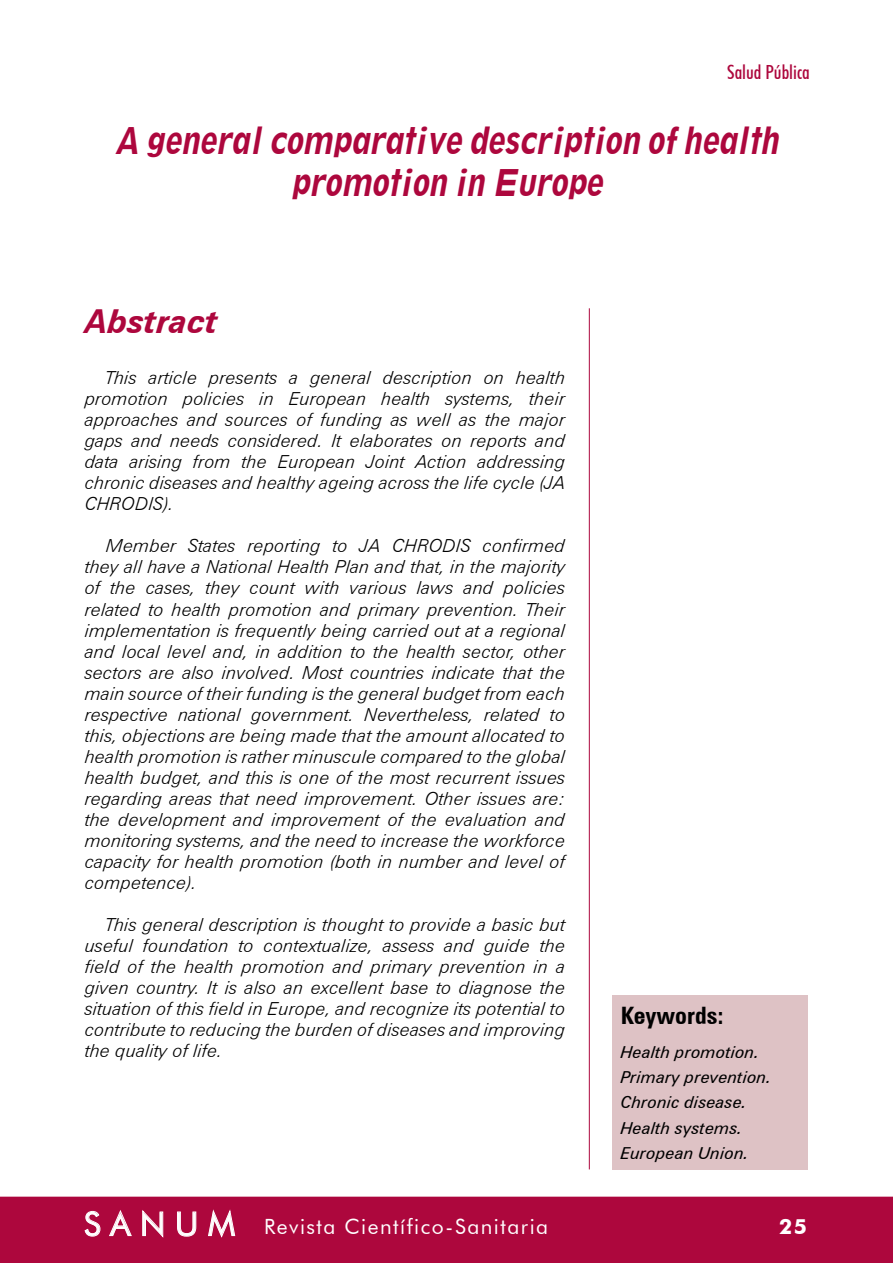
<style>
.page{position:relative;width:893px;height:1263px;background:#fff}
.page>*{position:absolute;margin:0;border:0;box-sizing:border-box;transform-origin:0 0}
.t1{font:italic 800 34.5px/42px "Geometric 212 BT";color:#ad073d;text-align:center;scale:.8 1}
.t2{font:italic 700 33px "Zurich BT";color:#ad073d}
.t3{font:700 condensed 24px "Zurich BT";color:#000}
.t4{font:21px "Futura BT";letter-spacing:.07em;color:#fff}
.t5{font:700 21px "Futura BT";color:#fff}
.t6{font:500 condensed 19.5px "Futura BT";color:#ad073d}
.t7{font:italic 300 18px/21px "Zurich BT";color:#000;text-align:justify}
.t8{font:italic 16.5px/25.2px "Zurich BT";color:#000}
.s1{font-size:33px}
</style>
<div class="page">
<div style="left:0;top:1197px;width:893px;height:66px;background:#ad073d"></div>
<hr style="left:589px;top:308px;width:1px;height:861px;background:#ad073d">
<div style="left:612px;top:995px;width:196px;height:174px;background:#dec2c5"></div>
<p class="t6" style="left:727px;top:60px;width:84px">Salud Pública</p>
<h1 class="t1" style="left:115px;top:119px;width:841px">A generalcomparative description ofhealth promotion in Europe</h1>
<h2 class="t2" style="left:85px;top:301px;width:135px">Abstract</h2>
<p class="t7" style="left:85px;top:367px;width:482px;text-indent:21px">This article presents a general description on health promotion policies in European health systems, their approaches and sources of funding as well as the major gaps and needs considered. It elaborates on reports and data arising from the European Joint Action addressing chronic diseases and healthy ageing across the life cycle (JA CHRODIS).</p>
<p class="t7" style="left:85px;top:535px;width:482px;text-indent:21px">Member States reporting to JA CHRODIS confirmed they all have a National Health Plan and that, in the majority of the cases, they count with various laws and policies related to health promotion and primary prevention. Their implementation is frequently being carried out at a regional and local level and, in addition to the health sector, other sectors are also involved. Most countries indicate that the main source of their funding is the general budget from each respective national government. Nevertheless, related to this, objections are being made that the amount allocated to health promotion is rather minuscule compared to the global health budget, and this is one of the most recurrent issues regarding areas that need improvement. Other issues are: the development and improvement of the evaluation and monitoring systems, and the need to increase the workforce capacity for health promotion (both in number and level of competence).</p>
<p class="t7" style="left:85px;top:914px;width:482px;text-indent:21px">This general description is thought to provide a basic but useful foundation to contextualize, assess and guide the field of the health promotion and primary prevention in a given country. It is also an excellent base to diagnose the situation of this field in Europe, and recognize its potential to contribute to reducing the burden of diseases and improving the quality of life.</p>
<h3 class="t3" style="left:621px;top:1001px;width:104px">Keywords:</h3>
<p class="t8" style="left:621px;top:1039px;width:152px">Health promotion.<br>Primary prevention.<br>Chronic disease.<br>Health systems.<br>European Union.</p>
<p class="t4" style="left:84px;top:1214px;width:466px"><span class="s1">S A N U M</span> Revista Científico-Sanitaria</p>
<p class="t5" style="left:779px;top:1214px;width:29px">25</p>
</div>
